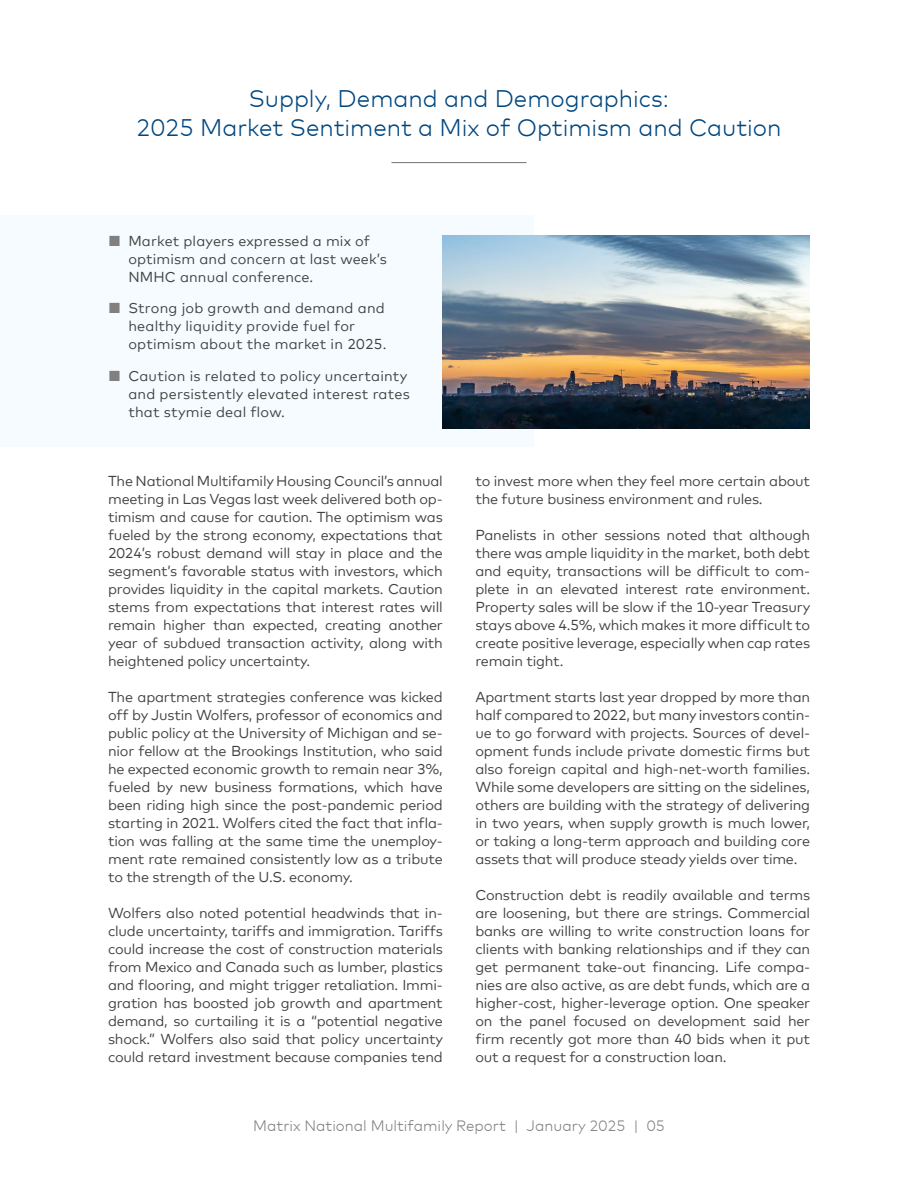
<style>
.page{position:relative;width:918px;height:1188px;background:#fff}
.page>*{position:absolute;margin:0;border:0;box-sizing:border-box;transform-origin:0 0}
.t1{font:300 24px/28.8px "Mark Offc Pro";color:#00467f;text-align:center}
.t2{font:300 15px "Mark Offc Pro";color:#808080}
.t3{font:14.4px/18px "Mark Offc Pro";letter-spacing:-.015em;color:#414141;text-align:justify}
.t4{font:14.4px/18px "Mark Offc Pro";letter-spacing:.015em;color:#414141}
.t5{font:14.4px/18px "Mark Offc Pro";letter-spacing:.01em;color:#414141}
.s1{color:#808080}
</style>
<div class="page">
<div style="left:0;top:215px;width:534px;height:232px;background:#f5fbfe"></div>
<hr style="left:392px;top:162px;width:134px;height:1px;background:#808080">
<img style="left:443px;top:236px;width:367px;height:193px">
<h1 class="t1" style="left:136px;top:83px;width:647px">Supply, Demand and Demographics:<br>2025 Market Sentiment a Mix of Optimism and Caution</h1>
<p class="t5" style="left:128px;top:231px;width:260px;text-indent:-20px"><span class="s1">■</span> Market players expressed a mix of optimism and concern at last week’s<br>NMHC annual conference.</p>
<p class="t4" style="left:128px;top:298px;width:260px;text-indent:-20px"><span class="s1">■</span> Strong job growth and demand and healthy liquidity provide fuel for optimism about the market in 2025.</p>
<p class="t4" style="left:128px;top:366px;width:283px;text-indent:-20px"><span class="s1">■</span> Caution is related to policy uncertainty and persistently elevated interest rates that stymie deal flow.</p>
<p class="t3" style="left:108px;top:471px;width:336px">The National Multifamily Housing Council’s annual meeting in Las Vegas last week delivered both op&shy;timism and cause for caution. The optimism was fueled by the strong economy, expectations that 2024’s robust demand will stay in place and the segment’s favorable status with investors, which provides liquidity in the capital markets. Caution stems from expectations that interest rates will remain higher than expected, creating another year of subdued transaction activity, along with heightened policy uncertainty.</p>
<p class="t3" style="left:108px;top:687px;width:336px">The apartment strategies conference was kicked off by Justin Wolfers, professor of economics and public policy at the University of Michigan and se&shy;nior fellow at the Brookings Institution, who said he expected economic growth to remain near 3%, fueled by new business formations, which have been riding high since the post-pandemic period starting in 2021. Wolfers cited the fact that infla&shy;tion was falling at the same time the unemploy&shy;ment rate remained consistently low as a tribute to the strength of the U.S. economy.</p>
<p class="t3" style="left:108px;top:903px;width:337px">Wolfers also noted potential headwinds that in&shy;clude uncertainty, tariffs and immigration. Tariffs could increase the cost of construction materials from Mexico and Canada such as lumber, plastics and flooring, and might trigger retaliation. Immi&shy;gration has boosted job growth and apartment demand, so curtailing it is a “potential negative shock.” Wolfers also said that policy uncertainty could retard investment because companies tend</p>
<p class="t3" style="left:475px;top:471px;width:336px">to invest more when they feel more certain about the future business environment and rules.</p>
<p class="t3" style="left:475px;top:525px;width:337px">Panelists in other sessions noted that although there was ample liquidity in the market, both debt and equity, transactions will be difficult to com&shy;plete in an elevated interest rate environment.<br>Property sales will be slow if the 10-year Treasury stays above 4.5%, which makes it more difficult to create positive leverage, especially when cap rates remain tight.</p>
<p class="t3" style="left:475px;top:687px;width:336px">Apartment starts last year dropped by more than half compared to 2022, but many investors contin&shy;ue to go forward with projects. Sources of devel&shy;opment funds include private domestic firms but also foreign capital and high-net-worth families.<br>While some developers are sitting on the sidelines, others are building with the strategy of delivering in two years, when supply growth is much lower, or taking a long-term approach and building core assets that will produce steady yields over time.</p>
<p class="t3" style="left:475px;top:885px;width:336px">Construction debt is readily available and terms are loosening, but there are strings. Commercial banks are willing to write construction loans for clients with banking relationships and if they can get permanent take-out financing. Life compa&shy;nies are also active, as are debt funds, which are a higher-cost, higher-leverage option. One speaker on the panel focused on development said her firm recently got more than 40 bids when it put out a request for a construction loan.</p>
<p class="t2" style="left:253px;top:1115px;width:413px">Matrix National Multifamily Report | January 2025 | 05</p>
</div>
